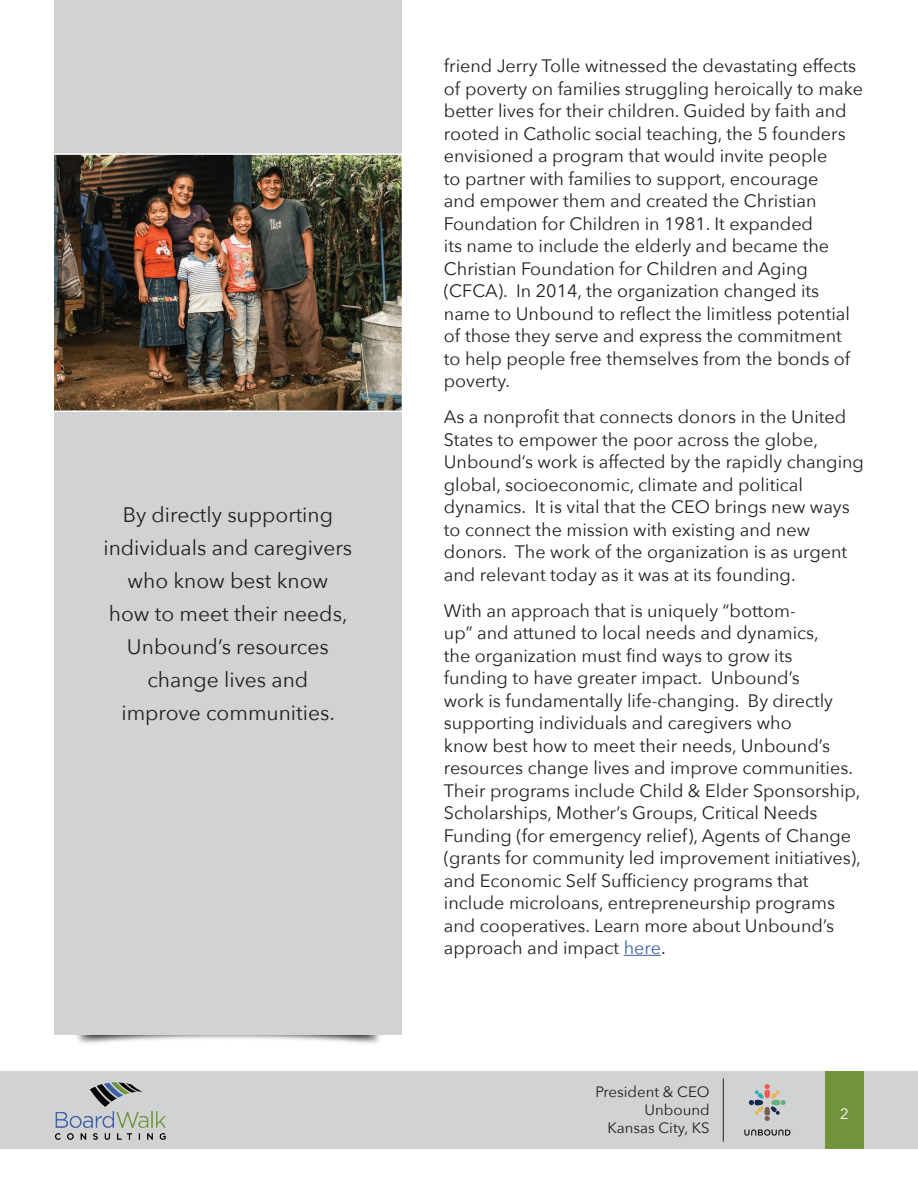
<style>
.page{position:relative;width:918px;height:1188px;background:#fff}
.page>*{position:absolute;margin:0;border:0;box-sizing:border-box;transform-origin:0 0}
.t1{font:21px/33px "Avenir Next";color:#231f20;text-align:center}
.t2{font:18px/22.5px "Avenir Next";color:#231f20}
.t3{font:15px/18px "Avenir Next";color:#231f20;text-align:right}
.t4{font:15px "Avenir Next";color:#fff}
.s1{color:#3f60a5}
</style>
<div class="page">
<img style="left:76px;top:1035px;width:129px;height:9px">
<img style="left:251px;top:1035px;width:129px;height:9px">
<div style="left:0;top:1071px;width:918px;height:78px;background:#d1d2d4"></div>
<div style="left:825px;top:1071px;width:39px;height:78px;background:#70933c"></div>
<div style="left:54px;top:0;width:348px;height:1035px;background:#d1d2d4"></div>
<hr style="left:723px;top:1078px;width:1px;height:64px;background:#231f20">
<img style="left:55px;top:1082px;width:111px;height:58px">
<svg style="left:744px;top:1129px;width:48px;height:7px"></svg>
<svg style="left:749px;top:1084px;width:37px;height:37px"></svg>
<hr style="left:624px;top:955px;width:37px;height:1px;background:#3f60a5">
<img style="left:54px;top:153px;width:348px;height:259px">
<p class="t1" style="left:103px;top:497px;width:250px">By directly supporting individuals and caregivers who know best know<br>how to meet their needs,<br>Unbound’s resources change lives and<br>improve communities.</p>
<p class="t2" style="left:444px;top:54px;width:421px">friend Jerry Tolle witnessed the devastating effects of poverty on families struggling heroically to make better lives for their children. Guided by faith and rooted in Catholic social teaching, the 5 founders envisioned a program that would invite people<br>to partner with families to support, encourage<br>and empower them and created the Christian Foundation for Children in 1981. It expanded<br>its name to include the elderly and became the Christian Foundation for Children and Aging (CFCA). In 2014, the organization changed its name to Unbound to reflect the limitless potential of those they serve and express the commitment to help people free themselves from the bonds of poverty.</p>
<p class="t2" style="left:444px;top:405px;width:422px">As a nonprofit that connects donors in the United States to empower the poor across the globe, Unbound’s work is affected by the rapidly changing global, socioeconomic, climate and political dynamics. It is vital that the CEO brings new ways to connect the mission with existing and new donors. The work of the organization is as urgent and relevant today as it was at its founding.</p>
<p class="t2" style="left:444px;top:598px;width:418px">With an approach that is uniquely “bottom-<br>up” and attuned to local needs and dynamics,<br>the organization must find ways to grow its funding to have greater impact. Unbound’s<br>work is fundamentally life-changing. By directly supporting individuals and caregivers who<br>know best how to meet their needs, Unbound’s resources change lives and improve communities.<br>Their programs include Child &amp; Elder Sponsorship, Scholarships, Mother’s Groups, Critical Needs Funding (for emergency relief), Agents of Change (grants for community led improvement initiatives), and Economic Self Sufficiency programs that include microloans, entrepreneurship programs and cooperatives. Learn more about Unbound’s approach and impact <span class="s1">here</span>.</p>
<p class="t3" style="left:595px;top:1082px;width:116px">President &amp; CEO<br>Unbound<br>Kansas City, KS</p>
<p class="t4" style="left:840px;top:1102px;width:10px">2</p>
</div>
